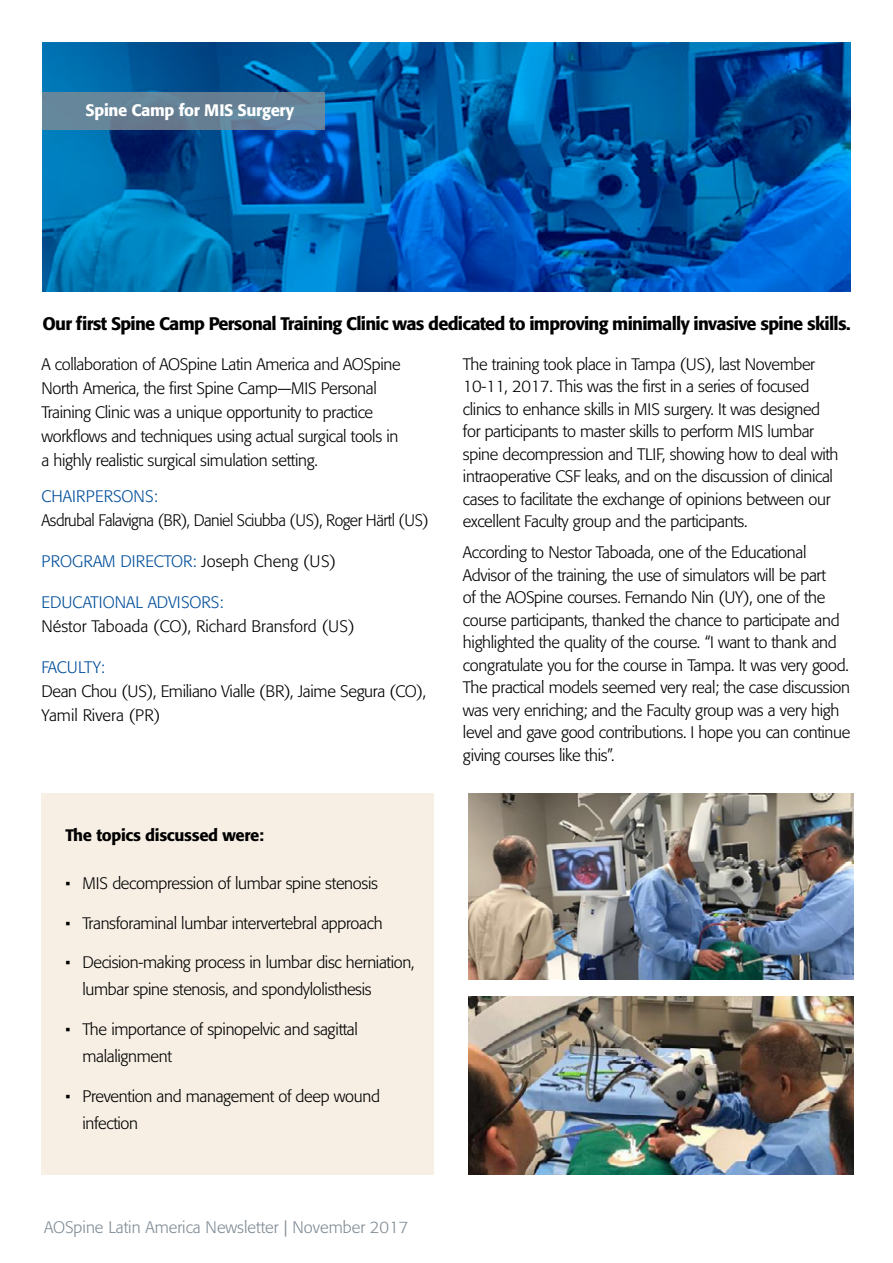
<style>
.page{position:relative;width:893px;height:1263px;background:#fff}
.page>*{position:absolute;margin:0;border:0;box-sizing:border-box;transform-origin:0 0}
.t1{font:500 18px "Formata BQ";letter-spacing:-.04em;color:#000}
.t2{font:300 16.5px/22.5px "Formata BQ";letter-spacing:-.02em;color:#000}
.t3{font:300 16.5px "Formata BQ";color:#004e9a}
.t4{font:300 16.5px "Formata BQ";letter-spacing:-.02em;color:#000;scale:.96 1}
.t5{font:300 16.5px "Formata BQ";color:#808b94}
.t6{font:300 16.5px "Formata BQ";color:#000}
.t7{font:500 16.5px "Formata BQ";letter-spacing:-.02em;color:#000}
.t8{font:500 16.5px "Formata BQ";letter-spacing:-.02em;color:#fff}
.s1{color:#000}
</style>
<div class="page">
<img style="left:43px;top:43px;width:807px;height:248px">
<div style="left:41px;top:793px;width:393px;height:382px;background:#f7efe4"></div>
<img style="left:469px;top:996px;width:385px;height:179px">
<img style="left:469px;top:793px;width:385px;height:187px">
<div style="left:43px;top:92px;width:282px;height:38px;background:linear-gradient(to right,#668395,#66829a)"></div>
<p class="t8" style="left:85px;top:100px;width:210px">Spine Camp for MIS Surgery</p>
<p class="t1" style="left:43px;top:313px;width:809px">Our first Spine Camp Personal Training Clinic was dedicated to improving minimally invasive spine skills.</p>
<p class="t2" style="left:41px;top:352px;width:361px;line-height:24px">A collaboration of AOSpine Latin America and AOSpine North America, the first Spine Camp—MIS Personal Training Clinic was a unique opportunity to practice workflows and techniques using actual surgical tools in a highly realistic surgical simulation setting.</p>
<p class="t3" style="left:41px;top:487px;width:118px">CHAIRPERSONS:</p>
<p class="t4" style="left:41px;top:511px;width:405px">Asdrubal Falavigna (BR), Daniel Sciubba (US), Roger Härtl (US)</p>
<p class="t3" style="left:41px;top:552px;width:296px">PROGRAM DIRECTOR: <span class="s1">Joseph Cheng (US)</span></p>
<p class="t3" style="left:41px;top:593px;width:184px">EDUCATIONAL ADVISORS:</p>
<p class="t6" style="left:41px;top:617px;width:315px">Néstor Taboada (CO), Richard Bransford (US)</p>
<p class="t3" style="left:41px;top:658px;width:65px">FACULTY:</p>
<p class="t2" style="left:41px;top:680px;width:386px;line-height:24px">Dean Chou (US), Emiliano Vialle (BR), Jaime Segura (CO),<br>Yamil Rivera (PR)</p>
<p class="t7" style="left:65px;top:824px;width:200px">The topics discussed were:</p>
<p class="t2" style="left:65px;top:872px;width:314px">• MIS decompression of lumbar spine stenosis</p>
<p class="t2" style="left:65px;top:912px;width:319px">• Transforaminal lumbar intervertebral approach</p>
<p class="t2" style="left:82px;top:949px;width:334px;line-height:27px;text-indent:-17px">• Decision-making process in lumbar disc herniation, lumbar spine stenosis, and spondylolisthesis</p>
<p class="t2" style="left:82px;top:1016px;width:277px;line-height:27px;text-indent:-17px">• The importance of spinopelvic and sagittal malalignment</p>
<p class="t2" style="left:82px;top:1083px;width:299px;line-height:27px;text-indent:-17px">• Prevention and management of deep wound infection</p>
<p class="t2" style="left:463px;top:353px;width:377px">The training took place in Tampa (US), last November 10-11, 2017. This was the first in a series of focused clinics to enhance skills in MIS surgery. It was designed for participants to master skills to perform MIS lumbar spine decompression and TLIF, showing how to deal with intraoperative CSF leaks, and on the discussion of clinical cases to facilitate the exchange of opinions between our excellent Faculty group and the participants.</p>
<p class="t2" style="left:463px;top:541px;width:389px">According to Nestor Taboada, one of the Educational Advisor of the training, the use of simulators will be part<br>of the AOSpine courses. Fernando Nin (UY), one of the course participants, thanked the chance to participate and highlighted the quality of the course. “I want to thank and congratulate you for the course in Tampa. It was very good.<br>The practical models seemed very real; the case discussion was very enriching; and the Faculty group was a very high level and gave good contributions. I hope you can continue giving courses like this”.</p>
<p class="t5" style="left:44px;top:1217px;width:366px">AOSpine Latin America Newsletter | November 2017</p>
</div>
